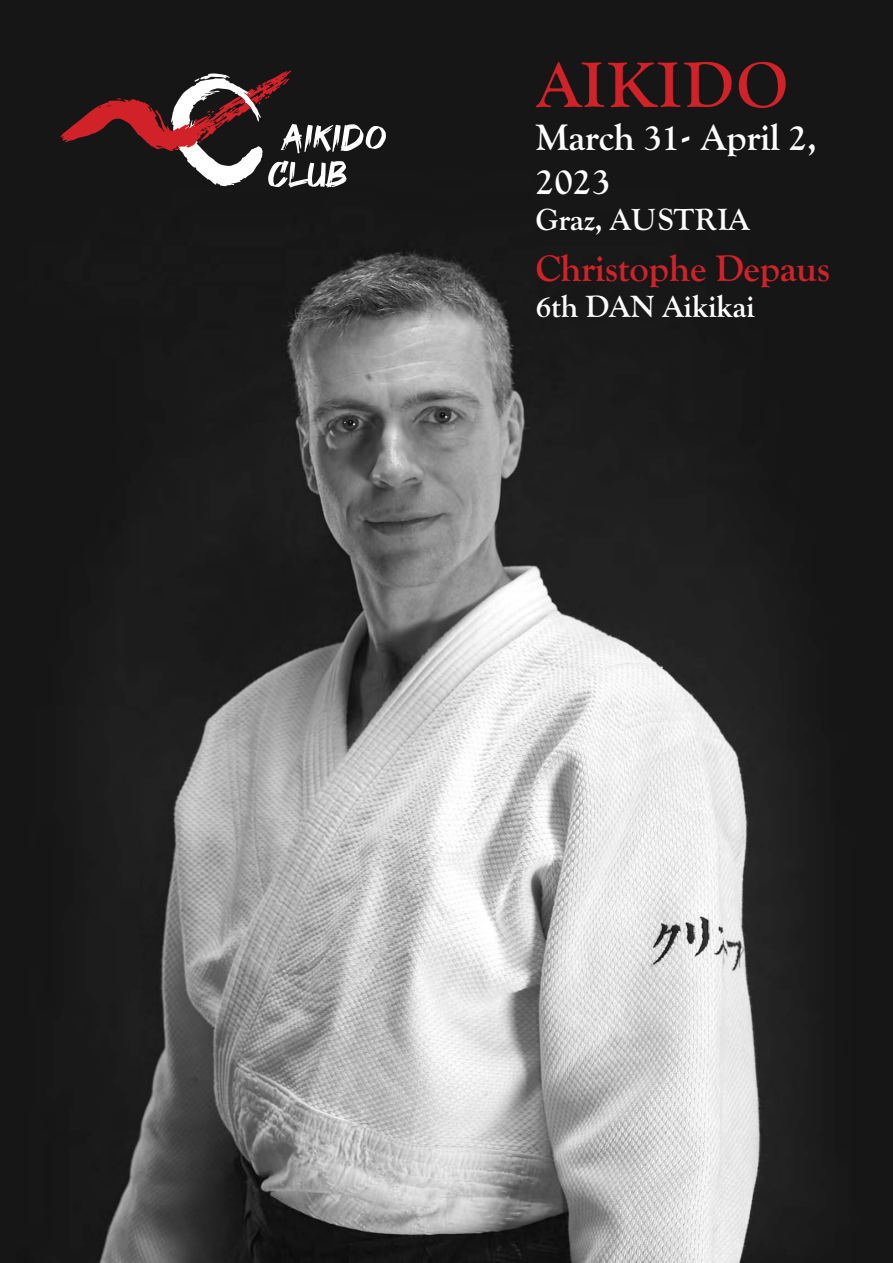
<style>
.page{position:relative;width:893px;height:1263px;background:#fff}
.page>*{position:absolute;margin:0;border:0;box-sizing:border-box;transform-origin:0 0}
.t1{font:700 63px "Goudy BQ";letter-spacing:.04em;color:#d12229}
.t2{font:700 36px/43.2px "Goudy BQ";color:#fff}
.t3{font:700 36px "Goudy BQ";color:#d12229}
.t4{font:700 30px "Goudy BQ";color:#fff}
</style>
<div class="page">
<img style="left:0;top:0;width:893px;height:1263px">
<svg style="left:60px;top:70px;width:326px;height:118px"></svg>
<h1 class="t1" style="left:536px;top:60px;width:254px">AIKIDO</h1>
<p class="t2" style="left:536px;top:118px;width:282px">March 31- April 2,<br>2023</p>
<p class="t4" style="left:536px;top:207px;width:216px">Graz, AUSTRIA</p>
<p class="t3" style="left:536px;top:254px;width:296px">Christophe Depaus</p>
<p class="t4" style="left:536px;top:295px;width:220px">6th DAN Aikikai</p>
</div>
